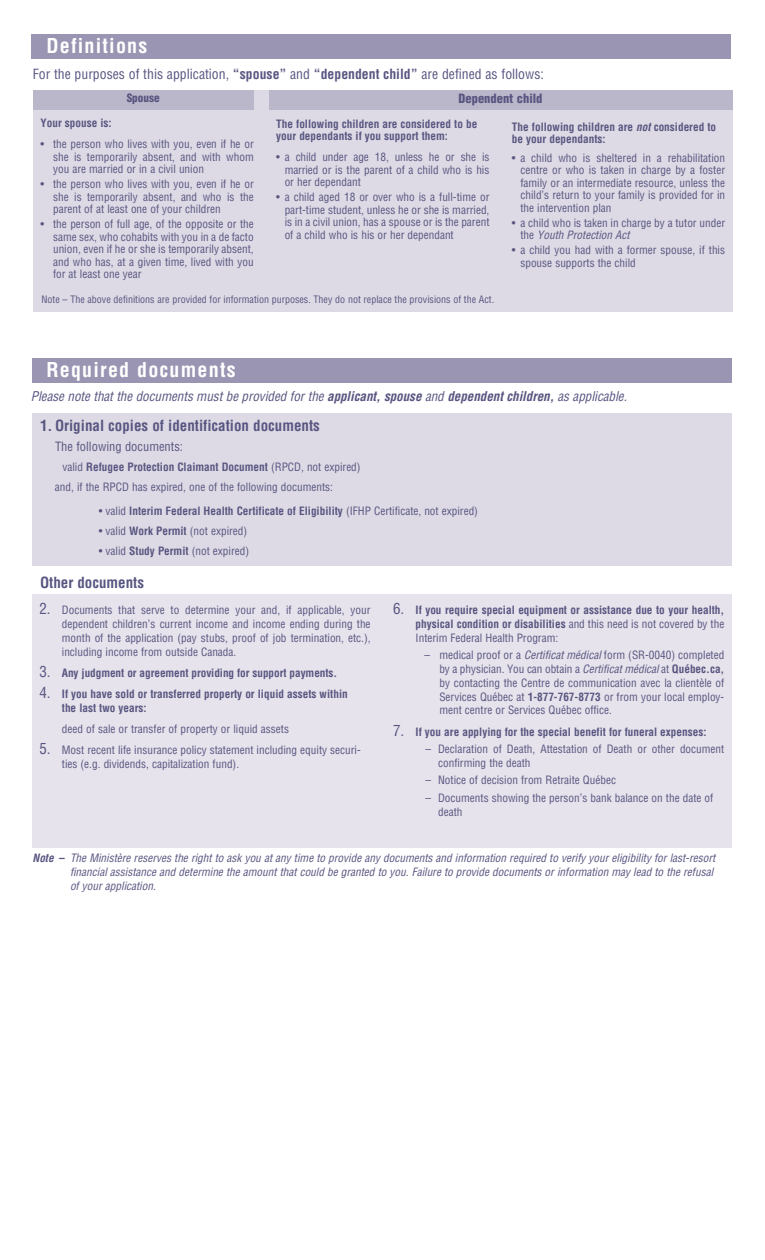
<style>
.page{position:relative;width:765px;height:1260px;background:#fff}
.page>*{position:absolute;margin:0;border:0;box-sizing:border-box;transform-origin:0 0}
.t1{font:700 condensed 20px "Helvetica LT Std";letter-spacing:.06em;color:#fff}
.t2{font:700 condensed 15px "Helvetica LT Std";color:#585681}
.t3{font:condensed 13.75px "Helvetica LT Std";color:#585681}
.t4{font:italic condensed 13.12px "Helvetica LT Std";letter-spacing:-.005em;color:#585681}
.t5{font:condensed 12.5px "Helvetica LT Std";color:#585681}
.t6{font:900 condensed 12.5px "Helvetica LT Std";color:#585681}
.t7{font:condensed 11.25px/12.5px "Helvetica LT Std";color:#585681;text-align:justify}
.t8{font:700 condensed 11.25px/13.8px "Helvetica LT Std";color:#585681}
.t9{font:italic condensed 11.25px/13.8px "Helvetica LT Std";color:#585681}
.t10{font:900 condensed 11.25px "Helvetica LT Std";color:#585681}
.t11{font:condensed 10px "Helvetica LT Std";color:#585681}
.s1{font-weight:700}
.s2{font-style:italic}
.s3{font-weight:400}
.s4{font-size:15px}
.s5{font-weight:400;font-size:15px}
</style>
<div class="page">
<div style="left:33px;top:90px;width:699px;height:222px;background:#dedae5"></div>
<div style="left:32px;top:358px;width:700px;height:25px;background:#9a95b2"></div>
<div style="left:33px;top:90px;width:221px;height:20px;background:#bbb7cb"></div>
<div style="left:269px;top:90px;width:463px;height:20px;background:#bbb7cb"></div>
<div style="left:31px;top:34px;width:700px;height:25px;background:#9a95b2"></div>
<div style="left:32px;top:413px;width:700px;height:152px;background:#dedae5"></div>
<div style="left:32px;top:594px;width:700px;height:254px;background:#e7e3ec"></div>
<h1 class="t1" style="left:46px;top:33px;width:102px">Definitions</h1>
<p class="t3" style="left:33px;top:65px;width:513px">For the purposes of this application, <span class="s1">“spouse”</span> and <span class="s1">“dependent child”</span> are defined as follows:</p>
<p class="t10" style="left:127px;top:91px;width:35px">Spouse</p>
<p class="t6" style="left:459px;top:91px;width:85px">Dependent child</p>
<p class="t8" style="left:41px;top:116px;width:73px">Your spouse is:</p>
<p class="t7" style="left:53px;top:138px;width:202px;text-indent:-12px">• the person who lives with you, even if he or she is temporarily absent, and with whom you are married or in a civil union</p>
<p class="t7" style="left:53px;top:178px;width:202px;text-indent:-12px">• the person who lives with you, even if he or she is temporarily absent, and who is the parent of at least one of your children</p>
<p class="t7" style="left:53px;top:218px;width:202px;text-indent:-12px">• the person of full age, of the opposite or the same sex, who cohabits with you in a de facto union, even if he or she is temporarily absent, and who has, at a given time, lived with you for at least one year</p>
<p class="t8" style="left:276px;top:117px;width:203px;line-height:12.5px">The following children are considered to be your dependants if you support them:</p>
<p class="t7" style="left:285px;top:151px;width:206px;text-indent:-8px">• a child under age 18, unless he or she is married or is the parent of a child who is his or her dependant</p>
<p class="t7" style="left:285px;top:191px;width:206px;text-indent:-8px">• a child aged 18 or over who is a full-time or part-time student, unless he or she is married, is in a civil union, has a spouse or is the parent of a child who is his or her dependant</p>
<p class="t11" style="left:42px;top:293px;width:454px">Note – The above definitions are provided for information purposes. They do not replace the provisions of the Act.</p>
<p class="t8" style="left:512px;top:120px;width:206px;line-height:12.5px">The following children are <span class="s2">not</span> considered to be your dependants:</p>
<p class="t7" style="left:520px;top:151px;width:206px;text-indent:-8px">• a child who is sheltered in a rehabilitation centre or who is taken in charge by a foster family or an intermediate resource, unless the child’s return to your family is provided for in the intervention plan</p>
<p class="t7" style="left:520px;top:216px;width:206px;text-indent:-8px">• a child who is taken in charge by a tutor under the <span class="s2">Youth Protection Act</span></p>
<p class="t7" style="left:520px;top:244px;width:206px;text-indent:-8px">• a child you had with a former spouse, if this spouse supports the child</p>
<h1 class="t1" style="left:46px;top:358px;width:191px">Required documents</h1>
<p class="t4" style="left:31px;top:388px;width:598px">Please note that the documents must be provided for the <span class="s1">applicant, spouse</span> and <span class="s1">dependent children,</span> as applicable.</p>
<h2 class="t2" style="left:40px;top:416px;width:281px">1. Original copies of identification documents</h2>
<p class="t5" style="left:55px;top:439px;width:130px">The following documents:</p>
<p class="t7" style="left:55px;top:457px;width:307px;line-height:20px;text-indent:8px">valid <span class="s1">Refugee Protection Claimant Document</span> (RPCD, not expired) and, if the RPCD has expired, one of the following documents:</p>
<p class="t8" style="left:99px;top:504px;width:381px"><span class="s3">• valid</span> Interim Federal Health Certificate of Eligibility <span class="s3">(IFHP Certificate, not expired)</span></p>
<p class="t7" style="left:99px;top:525px;width:150px">• valid <span class="s1">Work Permit</span> (not expired)</p>
<p class="t7" style="left:99px;top:545px;width:152px">• valid <span class="s1">Study Permit</span> (not expired)</p>
<h2 class="t2" style="left:40px;top:573px;width:106px">Other documents</h2>
<p class="t7" style="left:62px;top:603px;width:310px;line-height:13.8px;text-indent:-22px"><span class="s4">2.</span> Documents that serve to determine your and, if applicable, your dependent children’s current income and income ending during the month of the application (pay stubs, proof of job termination, etc.), including income from outside Canada.</p>
<p class="t8" style="left:39px;top:666px;width:299px"><span class="s5">3.</span> Any judgment or agreement providing for support payments.</p>
<p class="t8" style="left:62px;top:687px;width:287px;text-indent:-22px"><span class="s5">4.</span> If you have sold or transferred property or liquid assets within the last two years:</p>
<p class="t7" style="left:62px;top:723px;width:229px">deed of sale or transfer of property or liquid assets</p>
<p class="t7" style="left:62px;top:743px;width:300px;line-height:13.8px;text-indent:-22px"><span class="s4">5.</span> Most recent life insurance policy statement including equity securi&shy;ties (e.g. dividends, capitalization fund).</p>
<p class="t8" style="left:416px;top:603px;width:310px;text-align:justify;text-indent:-22px"><span class="s5">6.</span> If you require special equipment or assistance due to your health, physical condition or disabilities <span class="s3">and this need is not covered by the Interim Federal Health Program:</span></p>
<p class="t7" style="left:439px;top:648px;width:287px;line-height:13.8px;text-indent:-15px">– medical proof or a <span class="s2">Certificat médical</span> form (SR-0040) completed by a physician. You can obtain a <span class="s2">Certificat médical</span> at <span class="s1">Québec.ca, </span>by contacting the Centre de communication avec la clientèle of Services Québec at <span class="s1">1-877-767-8773</span> or from your local employ&shy;ment centre or Services Québec office.</p>
<p class="t8" style="left:393px;top:725px;width:315px"><span class="s5">7.</span> If you are applying for the special benefit for funeral expenses:</p>
<p class="t7" style="left:438px;top:742px;width:288px;line-height:13.8px;text-indent:-12px">– Declaration of Death, Attestation of Death or other document confirming the death</p>
<p class="t7" style="left:426px;top:774px;width:192px">– Notice of decision from Retraite Québec</p>
<p class="t7" style="left:438px;top:791px;width:277px;line-height:13.8px;text-indent:-12px">– Documents showing the person’s bank balance on the date of death</p>
<p class="t9" style="left:70px;top:851px;width:647px;text-indent:-38px"><span class="s1">Note –</span> The Ministère reserves the right to ask you at any time to provide any documents and information required to verify your eligibility for last-resort financial assistance and determine the amount that could be granted to you. Failure to provide documents or information may lead to the refusal of your application.</p>
</div>
